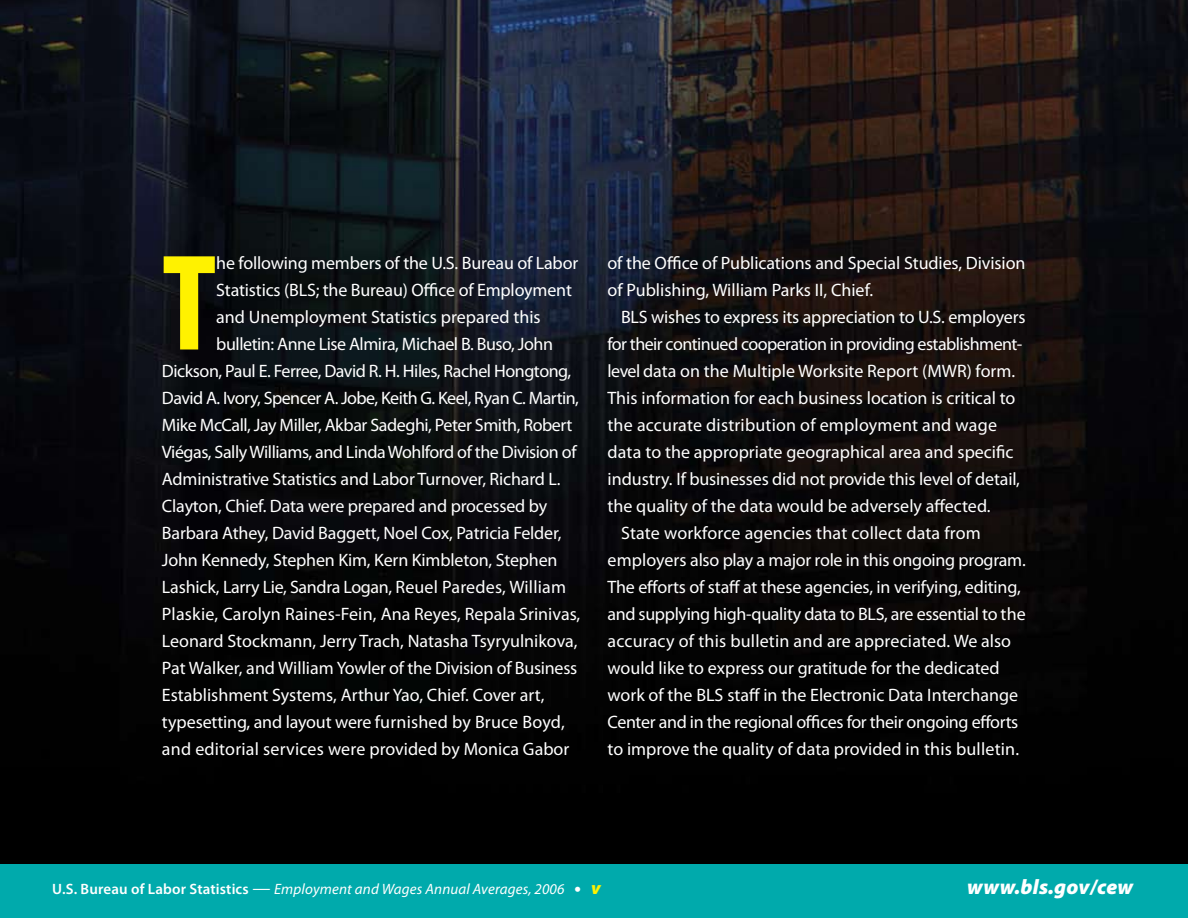
<style>
.page{position:relative;width:1188px;height:918px;background:#fff}
.page>*{position:absolute;margin:0;border:0;box-sizing:border-box;transform-origin:0 0}
.t1{font:700 condensed 138.15px "Myriad Pro";color:#fff200}
.t2{font:italic 900 21px "Myriad Pro";letter-spacing:.01em;color:#fff}
.t3{font:18px/27px "Myriad Pro";letter-spacing:-.01em;color:#fff}
.t4{font:18px "Myriad Pro";letter-spacing:.01em;color:#fff}
.t5{font:18px "Myriad Pro";letter-spacing:-.03em;color:#fff}
.t6{font:italic 15px "Myriad Pro";letter-spacing:.01em;color:#fff}
.s1{font-weight:600;font-style:normal}
.s2{font-size:18px}
.s3{font-weight:900;font-size:18px}
.s4{font-weight:900;font-size:18px;color:#fff200}
</style>
<div class="page">
<img style="left:0;top:0;width:1188px;height:856px">
<div style="left:0;top:864px;width:1188px;height:54px;background:#00aaac"></div>
<h1 class="t1" style="left:162px;top:217px;width:56px">T</h1>
<p class="t3" style="left:216px;top:249px;width:363px">he following members of the U.S. Bureau of Labor</p>
<p class="t3" style="left:216px;top:276px;width:357px">Statistics (BLS; the Bureau) Office of Employment</p>
<p class="t3" style="left:216px;top:303px;width:326px">and Unemployment Statistics prepared this</p>
<p class="t3" style="left:216px;top:330px;width:338px">bulletin: Anne Lise Almira, Michael B. Buso, John</p>
<p class="t3" style="left:162px;top:357px;width:411px">Dickson, Paul E. Ferree, David R. H. Hiles, Rachel Hongtong,</p>
<p class="t5" style="left:162px;top:386px;width:418px">David A. Ivory, Spencer A. Jobe, Keith G. Keel, Ryan C. Martin,</p>
<p class="t3" style="left:162px;top:411px;width:412px">Mike McCall, Jay Miller, Akbar Sadeghi, Peter Smith, Robert</p>
<p class="t3" style="left:162px;top:438px;width:416px">Viégas, Sally Williams, and Linda Wohlford of the Division of</p>
<p class="t3" style="left:162px;top:465px;width:400px">Administrative Statistics and Labor Turnover, Richard L.</p>
<p class="t3" style="left:162px;top:492px;width:387px">Clayton, Chief. Data were prepared and processed by</p>
<p class="t3" style="left:162px;top:519px;width:401px">Barbara Athey, David Baggett, Noel Cox, Patricia Felder,</p>
<p class="t3" style="left:162px;top:546px;width:397px">John Kennedy, Stephen Kim, Kern Kimbleton, Stephen</p>
<p class="t3" style="left:162px;top:573px;width:406px">Lashick, Larry Lie, Sandra Logan, Reuel Paredes, William</p>
<p class="t3" style="left:162px;top:600px;width:420px">Plaskie, Carolyn Raines-Fein, Ana Reyes, Repala Srinivas,</p>
<p class="t3" style="left:162px;top:627px;width:417px">Leonard Stockmann, Jerry Trach, Natasha Tsyryulnikova,</p>
<p class="t3" style="left:162px;top:654px;width:417px">Pat Walker, and William Yowler of the Division of Business</p>
<p class="t3" style="left:162px;top:681px;width:384px">Establishment Systems, Arthur Yao, Chief. Cover art,</p>
<p class="t3" style="left:162px;top:708px;width:404px">typesetting, and layout were furnished by Bruce Boyd,</p>
<p class="t3" style="left:162px;top:735px;width:409px">and editorial services were provided by Monica Gabor</p>
<p class="t3" style="left:608px;top:249px;width:419px">of the Office of Publications and Special Studies, Division of Publishing, William Parks II, Chief.</p>
<p class="t3" style="left:621px;top:303px;width:406px">BLS wishes to express its appreciation to U.S. employers</p>
<p class="t5" style="left:608px;top:332px;width:416px">for their continued cooperation in providing establishment-</p>
<p class="t3" style="left:608px;top:357px;width:409px">level data on the Multiple Worksite Report (MWR) form.</p>
<p class="t3" style="left:608px;top:384px;width:410px">This information for each business location is critical to</p>
<p class="t4" style="left:608px;top:413px;width:391px">the accurate distribution of employment and wage</p>
<p class="t3" style="left:608px;top:438px;width:408px">data to the appropriate geographical area and specific</p>
<p class="t3" style="left:608px;top:465px;width:414px">industry. If businesses did not provide this level of detail,</p>
<p class="t3" style="left:608px;top:492px;width:385px">the quality of the data would be adversely affected.</p>
<p class="t4" style="left:621px;top:521px;width:361px">State workforce agencies that collect data from</p>
<p class="t3" style="left:608px;top:546px;width:420px">employers also play a major role in this ongoing program.</p>
<p class="t3" style="left:608px;top:573px;width:415px">The efforts of staff at these agencies, in verifying, editing,</p>
<p class="t3" style="left:608px;top:600px;width:420px">and supplying high-quality data to BLS, are essential to the</p>
<p class="t4" style="left:608px;top:629px;width:405px">accuracy of this bulletin and are appreciated. We also</p>
<p class="t3" style="left:608px;top:654px;width:394px">would like to express our gratitude for the dedicated</p>
<p class="t3" style="left:608px;top:681px;width:412px">work of the BLS staff in the Electronic Data Interchange</p>
<p class="t3" style="left:608px;top:708px;width:412px">Center and in the regional offices for their ongoing efforts</p>
<p class="t3" style="left:608px;top:735px;width:413px">to improve the quality of data provided in this bulletin.</p>
<p class="t6" style="left:52px;top:880px;width:550px"><span class="s1">U.S. Bureau of Labor Statistics</span> <span class="s2">—</span> Employment and Wages Annual Averages, 2006 <span class="s3">•</span> <span class="s4">v</span></p>
<p class="t2" style="left:967px;top:873px;width:167px">www.bls.gov/cew</p>
</div>
